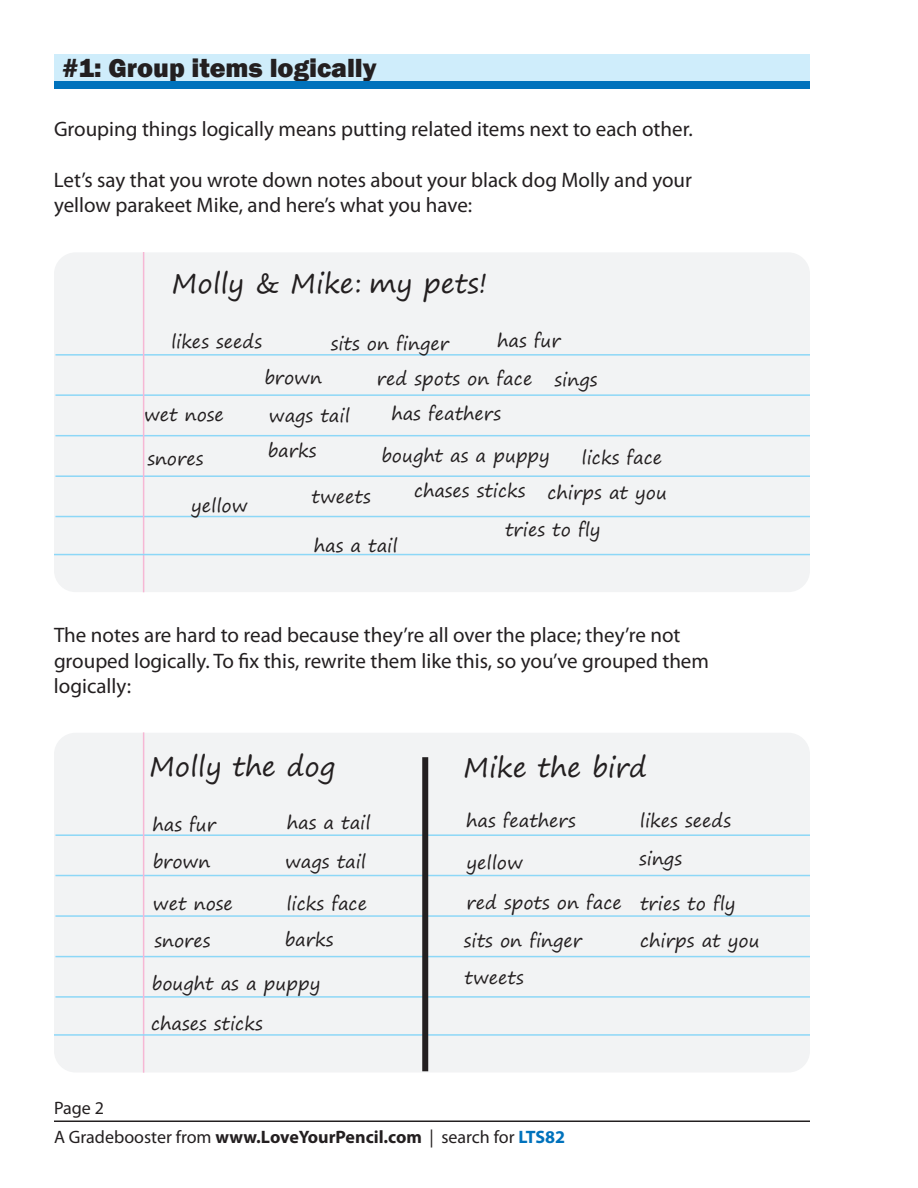
<style>
.page{position:relative;width:918px;height:1188px;background:#fff}
.page>*{position:absolute;margin:0;border:0;box-sizing:border-box;transform-origin:0 0}
.t1{font:27px "Segoe Print";color:#231f20}
.t2{font:800 27px "Franklin Gothic";color:#231f20}
.t3{font:21px/25.2px "Myriad Pro";color:#231f20}
.t4{font:18px/37.2px "Segoe Print";color:#231f20}
.t5{font:18px "Myriad Pro";color:#231f20}
.s1{font-weight:700}
.s2{font-weight:700;color:#0072bc}
</style>
<div class="page">
<div style="left:54px;top:54px;width:756px;height:33px;background:#cfedfb"></div>
<hr style="left:54px;top:1121px;width:756px;height:1px;background:#231f20">
<div style="left:54px;top:81px;width:756px;height:8px;background:#0072bc"></div>
<div style="left:54px;top:252px;width:756px;height:340px;background:#f2f3f4;border-radius:22px"></div>
<hr style="left:55px;top:354px;width:755px;height:2px;background:#8dd7f7">
<hr style="left:55px;top:394px;width:755px;height:2px;background:#8dd7f7">
<hr style="left:55px;top:435px;width:755px;height:1px;background:#8dd7f7">
<hr style="left:55px;top:475px;width:755px;height:2px;background:#8dd7f7">
<hr style="left:55px;top:516px;width:755px;height:1px;background:#8dd7f7">
<hr style="left:143px;top:252px;width:1px;height:340px;background:#f6b7d4">
<hr style="left:54px;top:554px;width:756px;height:1px;background:#8dd7f7">
<div style="left:54px;top:733px;width:756px;height:340px;background:#f2f3f4;border-radius:22px"></div>
<hr style="left:55px;top:834px;width:755px;height:2px;background:#8dd7f7">
<hr style="left:55px;top:875px;width:755px;height:1px;background:#8dd7f7">
<hr style="left:55px;top:915px;width:755px;height:2px;background:#8dd7f7">
<hr style="left:55px;top:956px;width:755px;height:1px;background:#8dd7f7">
<hr style="left:55px;top:996px;width:755px;height:2px;background:#8dd7f7">
<hr style="left:143px;top:732px;width:1px;height:341px;background:#f6b7d4">
<hr style="left:54px;top:1034px;width:756px;height:2px;background:#8dd7f7">
<div style="left:422px;top:757px;width:6px;height:314px;background:#231f20"></div>
<h1 class="t2" style="left:63px;top:53px;width:316px">#1: Group items logically</h1>
<p class="t3" style="left:54px;top:118px;width:640px">Grouping things logically means putting related items next to each other.</p>
<p class="t3" style="left:54px;top:169px;width:640px">Let’s say that you wrote down notes about your black dog Molly and your yellow parakeet Mike, and here’s what you have:</p>
<h1 class="t1" style="left:172px;top:259px;width:317px">Molly &amp; Mike: my pets!</h1>
<p class="t4" style="left:171px;top:322px;width:93px">likes seeds</p>
<p class="t4" style="left:331px;top:325px;width:120px">sits on finger</p>
<p class="t4" style="left:497px;top:322px;width:65px">has fur</p>
<p class="t4" style="left:144px;top:396px;width:81px">wet nose</p>
<p class="t4" style="left:147px;top:440px;width:57px">snores</p>
<p class="t4" style="left:191px;top:487px;width:58px">yellow</p>
<p class="t4" style="left:264px;top:359px;width:59px">brown</p>
<p class="t4" style="left:377px;top:360px;width:222px">red spots on face sings</p>
<p class="t4" style="left:269px;top:397px;width:82px">wags tail</p>
<p class="t4" style="left:392px;top:394px;width:111px">has feathers</p>
<p class="t4" style="left:268px;top:431px;width:50px">barks</p>
<p class="t4" style="left:381px;top:436px;width:170px">bought as a puppy</p>
<p class="t4" style="left:582px;top:439px;width:82px">licks face</p>
<p class="t4" style="left:312px;top:478px;width:61px">tweets</p>
<p class="t4" style="left:414px;top:471px;width:113px">chases sticks</p>
<p class="t4" style="left:547px;top:473px;width:121px">chirps at you</p>
<p class="t4" style="left:314px;top:526px;width:85px">has a tail</p>
<p class="t4" style="left:505px;top:511px;width:97px">tries to fly</p>
<p class="t3" style="left:54px;top:624px;width:657px">The notes are hard to read because they’re all over the place; they’re not grouped logically. To fix this, rewrite them like this, so you’ve grouped them logically:</p>
<p class="t5" style="left:54px;top:1101px;width:51px">Page 2</p>
<h1 class="t1" style="left:149px;top:742px;width:188px">Molly the dog</h1>
<p class="t4" style="left:153px;top:806px;width:65px">has fur</p>
<p class="t4" style="left:287px;top:803px;width:85px">has a tail</p>
<p class="t4" style="left:153px;top:843px;width:59px">brown</p>
<p class="t4" style="left:285px;top:842px;width:82px">wags tail</p>
<p class="t4" style="left:153px;top:884px;width:81px">wet nose snores</p>
<p class="t4" style="left:286px;top:884px;width:82px">licks face</p>
<p class="t4" style="left:285px;top:921px;width:50px">barks</p>
<p class="t4" style="left:152px;top:964px;width:170px">bought as a puppy</p>
<p class="t4" style="left:151px;top:1005px;width:113px">chases sticks</p>
<h1 class="t1" style="left:464px;top:743px;width:185px">Mike the bird</h1>
<p class="t4" style="left:466px;top:802px;width:111px">has feathers</p>
<p class="t4" style="left:640px;top:802px;width:93px">likes seeds</p>
<p class="t4" style="left:466px;top:843px;width:157px;line-height:39.5px">yellow<br>red spots on face</p>
<p class="t4" style="left:639px;top:839px;width:44px">sings</p>
<p class="t4" style="left:640px;top:884px;width:121px">tries to fly chirps at you</p>
<p class="t4" style="left:464px;top:922px;width:120px">sits on finger</p>
<p class="t4" style="left:465px;top:958px;width:61px">tweets</p>
<p class="t5" style="left:54px;top:1131px;width:513px">A Gradebooster from <span class="s1">www.LoveYourPencil.com</span> | search for <span class="s2">LTS82</span></p>
</div>
